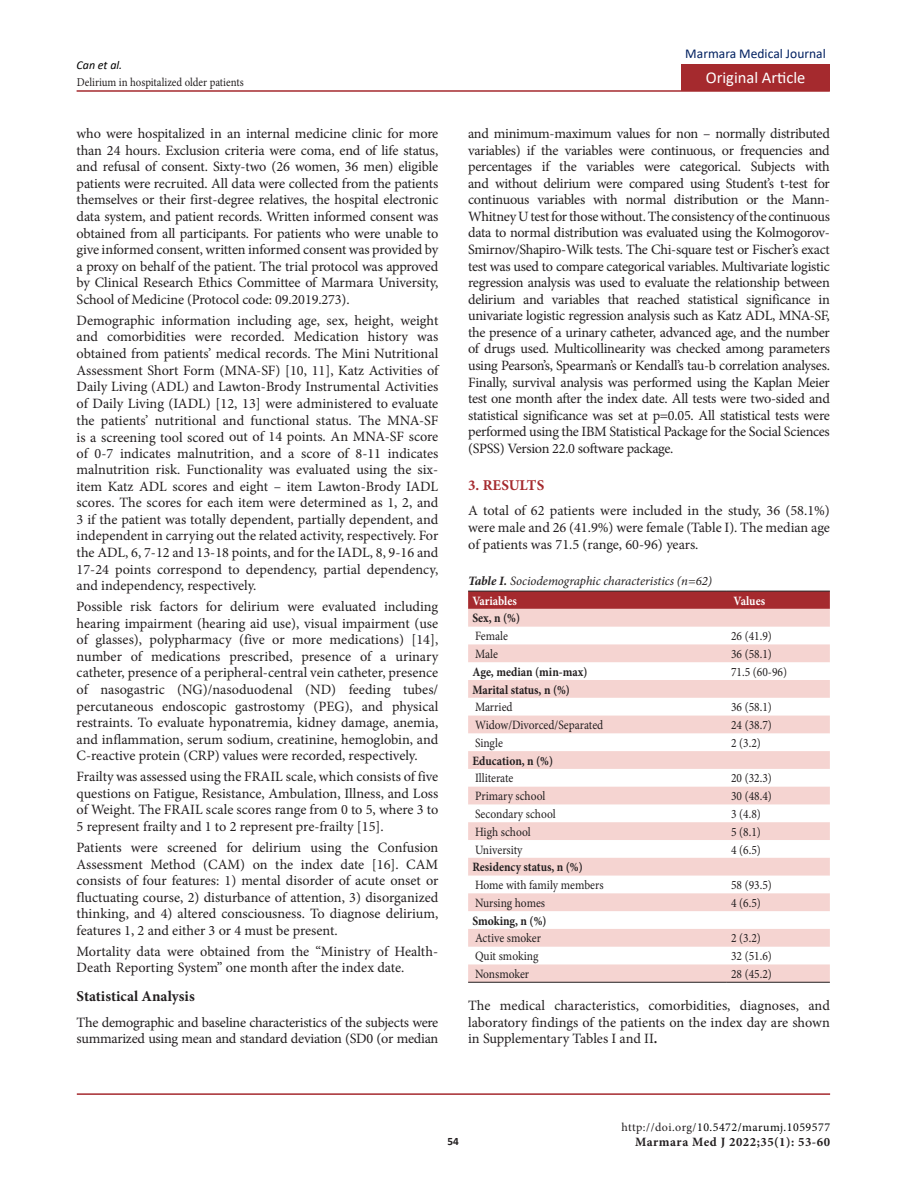
<style>
.page{position:relative;width:915px;height:1191px;background:#fff}
.page>*{position:absolute;margin:0;border:0;box-sizing:border-box;transform-origin:0 0}
.t1{font:16.5px "Calibri";color:#fff}
.t2{font:700 15px "Minion Pro";color:#231f20}
.t3{font:700 15px "Minion Pro";color:#a52a2e}
.t4{font:14.25px/16.6px "Minion Pro";letter-spacing:-.01em;color:#231f20;text-align:justify}
.t5{font:13.5px "Calibri";color:#002060}
.t6{font:12.75px "Minion Pro";color:#231f20;scale:.9 1}
.t7{font:700 12.75px "Minion Pro";color:#231f20;scale:.9 1}
.t8{font:italic 12.75px/19.8px "Minion Pro";letter-spacing:-.005em;color:#231f20}
.t9{font:700 12.75px "Minion Pro";letter-spacing:.04em;color:#231f20}
.t10{font:700 12.75px "Minion Pro";color:#fff;scale:.9 1}
.t11{font:12px "Minion Pro";letter-spacing:.04em;color:#000}
.t12{font:12px "Minion Pro";color:#231f20;scale:.9 1}
.t13{font:italic 12px "Calibri";color:#000}
.t14{font:700 11.25px "Calibri";color:#231f20}
.s1{font-weight:700}
.s2{font-weight:700;font-style:normal;color:#fff}
.s3{color:#231f20}
</style>
<div class="page">
<hr style="left:77px;top:1093px;width:752px;height:1px;background:#a52a2e">
<hr style="left:77px;top:90px;width:752px;height:2px;background:#a52a2e">
<div style="left:681px;top:64px;width:148px;height:27px;background:#a52a2e"></div>
<div style="left:468px;top:592px;width:361px;height:17px;background:#a52a2e"></div>
<svg style="left:468px;top:609px;width:361px;height:373px;fill:#f6d9d6"></svg>
<hr style="left:468px;top:982px;width:258px;height:1px;background:#231f20">
<hr style="left:726px;top:982px;width:103px;height:1px;background:#231f20">
<hr style="left:468px;top:591px;width:258px;height:1px;background:#231f20">
<hr style="left:726px;top:591px;width:103px;height:1px;background:#231f20">
<p class="t13" style="left:77px;top:56px;width:47px">Can et al.</p>
<p class="t5" style="left:685px;top:45px;width:142px">Marmara Medical Journal</p>
<p class="t12" style="left:77px;top:74px;width:187px">Delirium in hospitalized older patients</p>
<p class="t1" style="left:705px;top:67px;width:101px">Original Article</p>
<p class="t4" style="left:77px;top:125px;width:363px">who were hospitalized in an internal medicine clinic for more than 24 hours. Exclusion criteria were coma, end of life status, and refusal of consent. Sixty-two (26 women, 36 men) eligible patients were recruited. All data were collected from the patients themselves or their first-degree relatives, the hospital electronic data system, and patient records. Written informed consent was obtained from all participants. For patients who were unable to give informed consent, written informed consent was provided by a proxy on behalf of the patient. The trial protocol was approved by Clinical Research Ethics Committee of Marmara University, School of Medicine (Protocol code: 09.2019.273).</p>
<p class="t4" style="left:77px;top:312px;width:363px">Demographic information including age, sex, height, weight and comorbidities were recorded. Medication history was obtained from patients’ medical records. The Mini Nutritional Assessment Short Form (MNA-SF) [10, 11], Katz Activities of Daily Living (ADL) and Lawton-Brody Instrumental Activities of Daily Living (IADL) [12, 13] were administered to evaluate the patients’ nutritional and functional status. The MNA-SF</p>
<p class="t4" style="left:77px;top:428px;width:363px">is a screening tool scored out of 14 points. An MNA-SF score of 0-7 indicates malnutrition, and a score of 8-11 indicates malnutrition risk. Functionality was evaluated using the six&shy;item Katz ADL scores and eight – item Lawton-Brody IADL scores. The scores for each item were determined as 1, 2, and 3 if the patient was totally dependent, partially dependent, and independent in carrying out the related activity, respectively. For the ADL, 6, 7-12 and 13-18 points, and for the IADL, 8, 9-16 and 17-24 points correspond to dependency, partial dependency, and independency, respectively.</p>
<p class="t4" style="left:77px;top:598px;width:363px">Possible risk factors for delirium were evaluated including hearing impairment (hearing aid use), visual impairment (use of glasses), polypharmacy (five or more medications) [14], number of medications prescribed, presence of a urinary catheter, presence of a peripheral-central vein catheter, presence of nasogastric (NG)/nasoduodenal (ND) feeding tubes/ percutaneous endoscopic gastrostomy (PEG), and physical restraints. To evaluate hyponatremia, kidney damage, anemia, and inflammation, serum sodium, creatinine, hemoglobin, and C-reactive protein (CRP) values were recorded, respectively.</p>
<p class="t4" style="left:77px;top:768px;width:363px">Frailty was assessed using the FRAIL scale, which consists of five questions on Fatigue, Resistance, Ambulation, Illness, and Loss of Weight. The FRAIL scale scores range from 0 to 5, where 3 to 5 represent frailty and 1 to 2 represent pre-frailty [15].</p>
<p class="t4" style="left:77px;top:839px;width:363px">Patients were screened for delirium using the Confusion Assessment Method (CAM) on the index date [16]. CAM consists of four features: 1) mental disorder of acute onset or fluctuating course, 2) disturbance of attention, 3) disorganized thinking, and 4) altered consciousness. To diagnose delirium, features 1, 2 and either 3 or 4 must be present.</p>
<p class="t4" style="left:77px;top:943px;width:363px">Mortality data were obtained from the “Ministry of Health-<br>Death Reporting System” one month after the index date.</p>
<p class="t2" style="left:77px;top:986px;width:120px">Statistical Analysis</p>
<p class="t4" style="left:77px;top:1013px;width:363px">The demographic and baseline characteristics of the subjects were summarized using mean and standard deviation (SD0 (or median</p>
<p class="t4" style="left:468px;top:125px;width:363px">and minimum-maximum values for non – normally distributed variables) if the variables were continuous, or frequencies and percentages if the variables were categorical. Subjects with and without delirium were compared using Student’s t-test for continuous variables with normal distribution or the Mann-Whitney U test for those without. The consistency of the continuous data to normal distribution was evaluated using the Kolmogorov-Smirnov/Shapiro-Wilk tests. The Chi-square test or Fischer’s exact test was used to compare categorical variables. Multivariate logistic regression analysis was used to evaluate the relationship between delirium and variables that reached statistical significance in univariate logistic regression analysis such as Katz ADL, MNA-SF, the presence of a urinary catheter, advanced age, and the number of drugs used. Multicollinearity was checked among parameters using Pearson’s, Spearman’s or Kendall’s tau-b correlation analyses.<br>Finally, survival analysis was performed using the Kaplan Meier test one month after the index date. All tests were two-sided and statistical significance was set at p=0.05. All statistical tests were performed using the IBM Statistical Package for the Social Sciences (SPSS) Version 22.0 software package.</p>
<p class="t3" style="left:468px;top:475px;width:78px">3. RESULTS</p>
<p class="t4" style="left:468px;top:502px;width:363px">A total of 62 patients were included in the study, 36 (58.1%) were male and 26 (41.9%) were female (Table I). The median age of patients was 71.5 (range, 60-96) years.</p>
<p class="t8" style="left:472px;top:571px;width:241px;text-indent:-4px"><span class="s1">Table I.</span> Sociodemographic characteristics (n=62)<br><span class="s2">Variables</span></p>
<p class="t10" style="left:733px;top:591px;width:36px">Values</p>
<p class="t7" style="left:472px;top:609px;width:54px">Sex, n (%)</p>
<p class="t6" style="left:475px;top:627px;width:38px">Female</p>
<p class="t6" style="left:730px;top:627px;width:47px">26 (41.9)</p>
<p class="t6" style="left:475px;top:645px;width:27px">Male</p>
<p class="t6" style="left:730px;top:645px;width:47px">36 (58.1)</p>
<p class="t7" style="left:472px;top:662px;width:129px">Age, median (min-max)</p>
<p class="t6" style="left:730px;top:663px;width:64px">71.5 (60-96)</p>
<p class="t7" style="left:472px;top:680px;width:110px">Marital status, n (%)</p>
<p class="t6" style="left:475px;top:698px;width:43px">Married</p>
<p class="t6" style="left:730px;top:698px;width:47px">36 (58.1)</p>
<p class="t6" style="left:475px;top:716px;width:144px">Widow/Divorced/Separated</p>
<p class="t6" style="left:730px;top:716px;width:47px">24 (38.7)</p>
<p class="t6" style="left:475px;top:734px;width:32px">Single</p>
<p class="t6" style="left:730px;top:734px;width:34px">2 (3.2)</p>
<p class="t7" style="left:472px;top:751px;width:91px">Education, n (%)</p>
<p class="t6" style="left:475px;top:770px;width:44px">Illiterate</p>
<p class="t6" style="left:730px;top:770px;width:47px">20 (32.3)</p>
<p class="t6" style="left:475px;top:787px;width:80px">Primary school</p>
<p class="t6" style="left:730px;top:787px;width:47px">30 (48.4)</p>
<p class="t6" style="left:475px;top:805px;width:91px">Secondary school</p>
<p class="t6" style="left:730px;top:805px;width:34px">3 (4.8)</p>
<p class="t6" style="left:475px;top:823px;width:63px">High school</p>
<p class="t6" style="left:730px;top:823px;width:34px">5 (8.1)</p>
<p class="t6" style="left:475px;top:841px;width:54px">University</p>
<p class="t6" style="left:730px;top:841px;width:34px">4 (6.5)</p>
<p class="t7" style="left:472px;top:858px;width:124px">Residency status, n (%)</p>
<p class="t6" style="left:475px;top:876px;width:144px">Home with family members</p>
<p class="t6" style="left:730px;top:876px;width:47px">58 (93.5)</p>
<p class="t6" style="left:475px;top:894px;width:79px">Nursing homes</p>
<p class="t6" style="left:730px;top:894px;width:34px">4 (6.5)</p>
<p class="t7" style="left:472px;top:911px;width:84px">Smoking, n (%)</p>
<p class="t6" style="left:475px;top:929px;width:75px">Active smoker</p>
<p class="t6" style="left:730px;top:929px;width:34px">2 (3.2)</p>
<p class="t6" style="left:475px;top:947px;width:72px">Quit smoking</p>
<p class="t6" style="left:730px;top:947px;width:47px">32 (51.6)</p>
<p class="t6" style="left:475px;top:965px;width:62px">Nonsmoker</p>
<p class="t6" style="left:730px;top:965px;width:47px">28 (45.2)</p>
<p class="t4" style="left:468px;top:997px;width:363px">The medical characteristics, comorbidities, diagnoses, and laboratory findings of the patients on the index day are shown in Supplementary Tables I and II<span class="s1">.</span></p>
<p class="t14" style="left:447px;top:1133px;width:13px">54</p>
<p class="t11" style="left:621px;top:1118px;width:210px"><span class="s3">http://doi.org/</span>10.5472/marumj.1059577</p>
<p class="t9" style="left:635px;top:1132px;width:196px">Marmara Med J 2022;35(1): 53-60</p>
</div>
